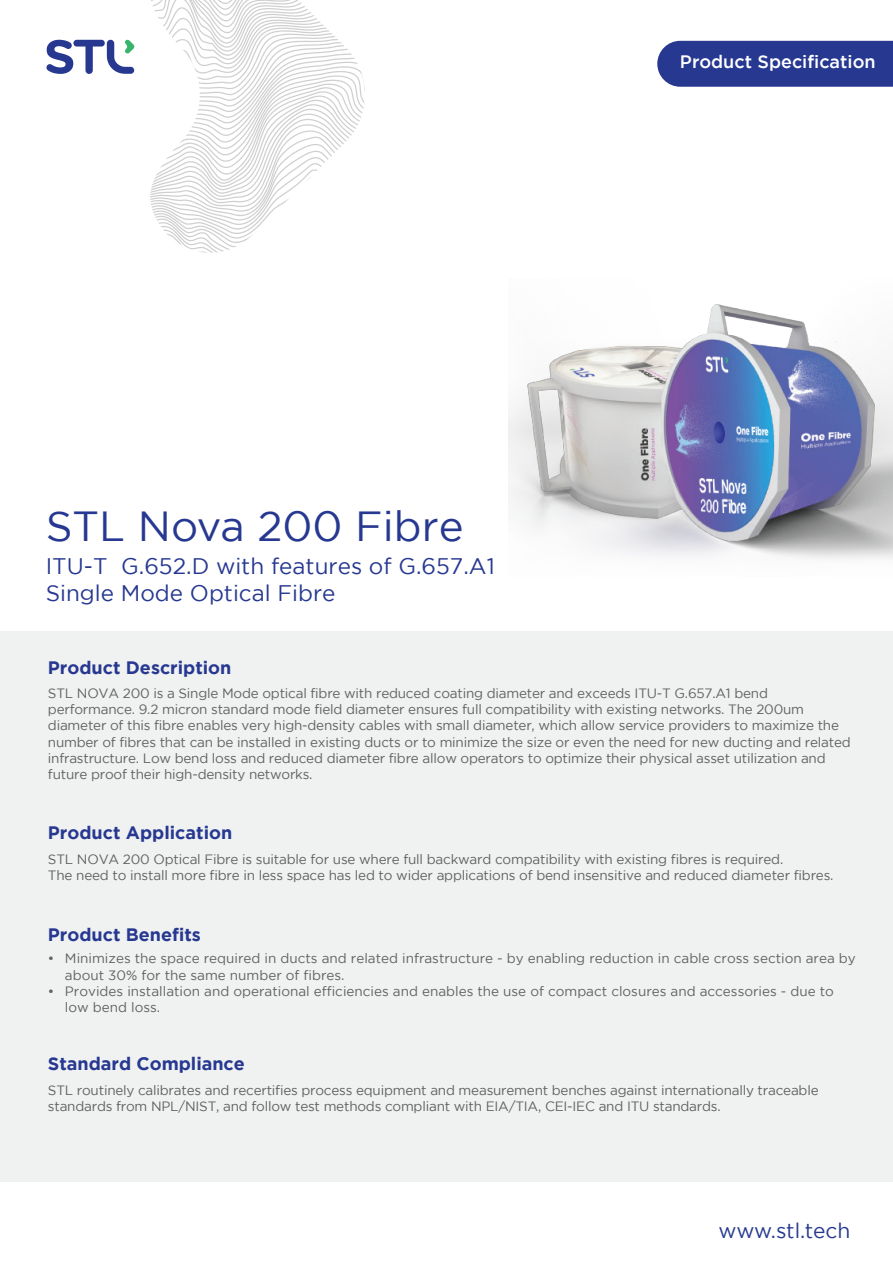
<style>
.page{position:relative;width:893px;height:1263px;background:#fff}
.page>*{position:absolute;margin:0;border:0;box-sizing:border-box;transform-origin:0 0}
.t1{font:42px "Gotham";color:#273891}
.t2{font:22.5px/27px "Gotham";color:#273891}
.t3{font:21px "Gotham";letter-spacing:-.01em;color:#263a8f}
.t4{font:700 18px "Gotham";color:#273891}
.t5{font:500 18px "Gotham";color:#fff}
.t6{font:13.5px/16.2px "Gotham";letter-spacing:-.015em;color:#606160}
</style>
<div class="page">
<div style="left:0;top:632px;width:893px;height:550px;background:#f0f1f1"></div>
<svg style="left:150px;top:0;width:215px;height:253px"></svg>
<svg style="left:46px;top:40px;width:88px;height:34px"></svg>
<div style="left:657px;top:41px;width:236px;height:46px;background:#273891"></div>
<img style="left:509px;top:304px;width:384px;height:256px">
<h1 class="t1" style="left:46px;top:503px;width:419px">STL Nova 200 Fibre</h1>
<h2 class="t2" style="left:46px;top:552px;width:450px">ITU-T G.652.D with features of G.657.A1<br>Single Mode Optical Fibre</h2>
<h3 class="t4" style="left:48px;top:657px;width:185px">Product Description</h3>
<h3 class="t5" style="left:680px;top:52px;width:197px">Product Specification</h3>
<p class="t6" style="left:48px;top:685px;width:804px">STL NOVA 200 is a Single Mode optical fibre with reduced coating diameter and exceeds ITU-T G.657.A1 bend performance. 9.2 micron standard mode field diameter ensures full compatibility with existing networks. The 200um diameter of this fibre enables very high-density cables with small diameter, which allow service providers to maximize the number of fibres that can be installed in existing ducts or to minimize the size or even the need for new ducting and related infrastructure. Low bend loss and reduced diameter fibre allow operators to optimize their physical asset utilization and future proof their high-density networks.</p>
<h3 class="t4" style="left:48px;top:822px;width:186px">Product Application</h3>
<p class="t6" style="left:48px;top:851px;width:787px">STL NOVA 200 Optical Fibre is suitable for use where full backward compatibility with existing fibres is required.<br>The need to install more fibre in less space has led to wider applications of bend insensitive and reduced diameter fibres.</p>
<h3 class="t4" style="left:48px;top:924px;width:155px">Product Benefits</h3>
<p class="t6" style="left:65px;top:950px;width:792px;text-indent:-17px">• Minimizes the space required in ducts and related infrastructure - by enabling reduction in cable cross section area by about 30% for the same number of fibres.</p>
<p class="t6" style="left:65px;top:983px;width:770px;text-indent:-17px">• Provides installation and operational efficiencies and enables the use of compact closures and accessories - due to low bend loss.</p>
<h3 class="t4" style="left:48px;top:1053px;width:198px">Standard Compliance</h3>
<p class="t6" style="left:48px;top:1082px;width:772px">STL routinely calibrates and recertifies process equipment and measurement benches against internationally traceable standards from NPL/NIST, and follow test methods compliant with EIA/TIA, CEI-IEC and ITU standards.</p>
<h3 class="t3" style="left:718px;top:1219px;width:133px">www.stl.tech</h3>
</div>
